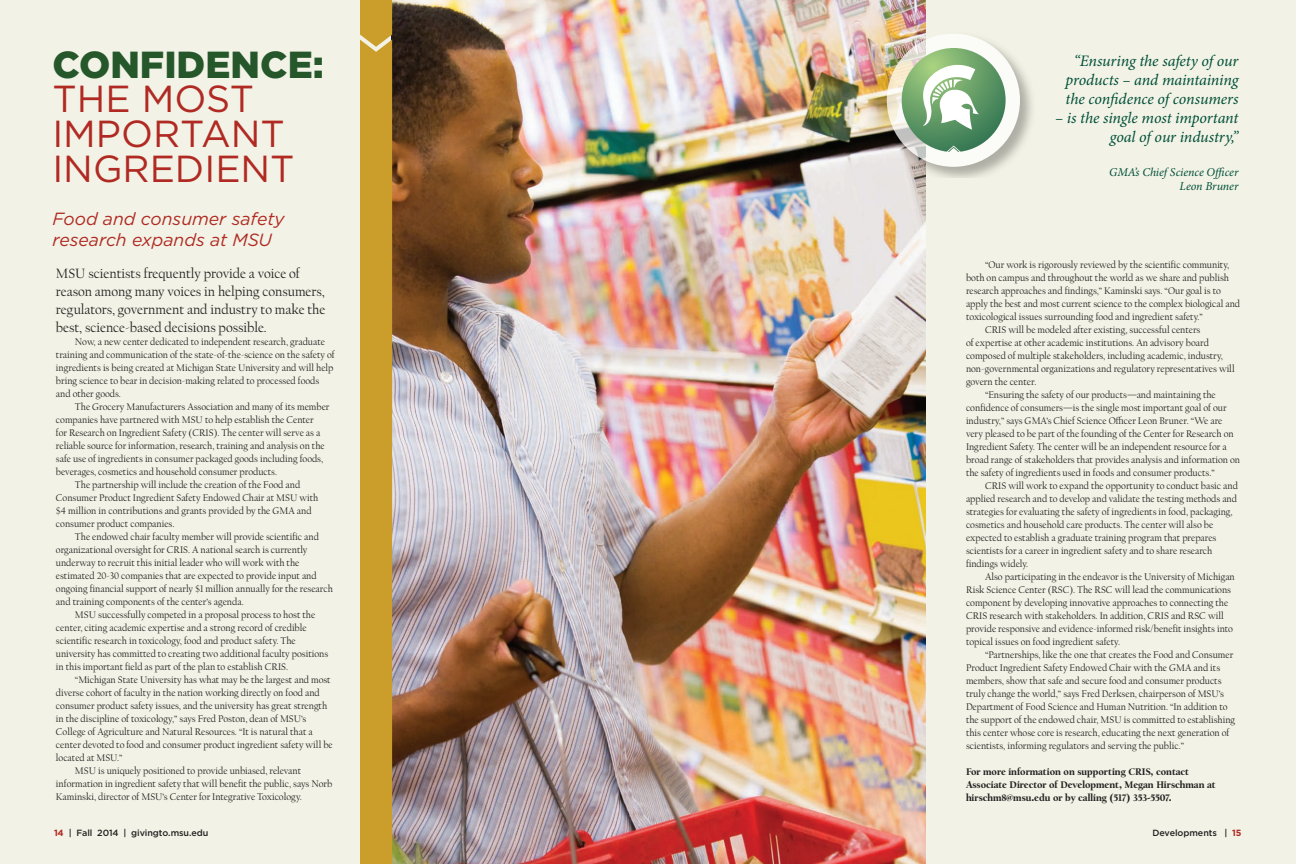
<style>
.page{position:relative;width:1296px;height:864px;background:#f2f3e6}
.page>*{position:absolute;margin:0;border:0;box-sizing:border-box;transform-origin:0 0}
.t1{font:37.6px/34.7px "Gotham";color:#b02a23}
.t2{font:italic 17.6px/20.7px "Gotham";color:#b02a23}
.t3{font:italic 16px/19.2px "Minion Pro";letter-spacing:-.01em;color:#004e38;text-align:center}
.t4{font:14px/18px "Californian FB";letter-spacing:-.005em;color:#231f20}
.t5{font:italic 12px/14.4px "Minion Pro";color:#004e38;text-align:right}
.t6{font:10px/13px "Californian FB";letter-spacing:-.005em;color:#231f20}
.t7{font:900 10px/13px "Californian FB";letter-spacing:-.005em;color:#231f20}
.t8{font:500 9px "Gotham";letter-spacing:-.01em;color:#231f20}
.s1{font-weight:900;color:#25572a}
.s2{font-weight:700;color:#b02a23}
</style>
<div class="page">
<img style="left:392px;top:0;width:534px;height:864px">
<img style="left:882px;top:29px;width:150px;height:149px">
<svg style="left:887px;top:34px;width:133px;height:133px;background:#f6f4ed"></svg>
<svg style="left:902px;top:48px;width:104px;height:104px;background:#9bbd9b"></svg>
<div style="left:360px;top:0;width:32px;height:864px;background:#cb9d2a"></div>
<p class="t1" style="left:52px;top:46px;width:273px"><span class="s1">CONFIDENCE:<br></span>THE MOST<br>IMPORTANT<br>INGREDIENT</p>
<p class="t2" style="left:52px;top:208px;width:234px">Food and consumer safety research expands at MSU</p>
<p class="t4" style="left:56px;top:265px;width:271px">MSU scientists frequently provide a voice of reason among many voices in helping consumers, regulators, government and industry to make the best, science-based decisions possible.</p>
<p class="t6" style="left:56px;top:336px;width:280px;text-indent:19px">Now, a new center dedicated to independent research, graduate training and communication of the state-of-the-science on the safety of ingredients is being created at Michigan State University and will help bring science to bear in decision-making related to processed foods and other goods.</p>
<p class="t6" style="left:56px;top:401px;width:275px;text-indent:19px">The Grocery Manufacturers Association and many of its member companies have partnered with MSU to help establish the Center<br>for Research on Ingredient Safety (CRIS). The center will serve as a reliable source for information, research, training and analysis on the safe use of ingredients in consumer packaged goods including foods, beverages, cosmetics and household consumer products.</p>
<p class="t6" style="left:56px;top:479px;width:264px;text-indent:19px">The partnership will include the creation of the Food and Consumer Product Ingredient Safety Endowed Chair at MSU with $4 million in contributions and grants provided by the GMA and consumer product companies.</p>
<p class="t6" style="left:56px;top:531px;width:278px;text-indent:19px">The endowed chair faculty member will provide scientific and organizational oversight for CRIS. A national search is currently underway to recruit this initial leader who will work with the estimated 20-30 companies that are expected to provide input and ongoing financial support of nearly $1 million annually for the research and training components of the center’s agenda.</p>
<p class="t6" style="left:56px;top:609px;width:274px;text-indent:19px">MSU successfully competed in a proposal process to host the center, citing academic expertise and a strong record of credible scientific research in toxicology, food and product safety. The university has committed to creating two additional faculty positions in this important field as part of the plan to establish CRIS.</p>
<p class="t6" style="left:56px;top:674px;width:278px;text-indent:19px">“Michigan State University has what may be the largest and most diverse cohort of faculty in the nation working directly on food and consumer product safety issues, and the university has great strength in the discipline of toxicology,” says Fred Poston, dean of MSU’s College of Agriculture and Natural Resources. “It is natural that a center devoted to food and consumer product ingredient safety will be located at MSU.”</p>
<p class="t6" style="left:56px;top:765px;width:278px;text-indent:19px">MSU is uniquely positioned to provide unbiased, relevant information in ingredient safety that will benefit the public, says Norb<br>Kaminski, director of MSU’s Center for Integrative Toxicology.</p>
<p class="t3" style="left:1066px;top:51px;width:174px">“Ensuring the safety of our products – and maintaining the confidence of consumers</p>
<p class="t3" style="left:1055px;top:108px;width:185px;text-align:right">– is the single most important goal of our industry,”</p>
<p class="t5" style="left:1109px;top:165px;width:131px">GMA’s Chief Science Officer<br>Leon Bruner</p>
<p class="t6" style="left:966px;top:259px;width:276px;text-indent:19px">“Our work is rigorously reviewed by the scientific community, both on campus and throughout the world as we share and publish research approaches and findings,” Kaminski says. “Our goal is to apply the best and most current science to the complex biological and toxicological issues surrounding food and ingredient safety.”</p>
<p class="t6" style="left:966px;top:324px;width:270px;text-indent:19px">CRIS will be modeled after existing, successful centers<br>of expertise at other academic institutions. An advisory board composed of multiple stakeholders, including academic, industry, non-governmental organizations and regulatory representatives will govern the center.</p>
<p class="t6" style="left:966px;top:389px;width:276px;text-indent:19px">“Ensuring the safety of our products—and maintaining the confidence of consumers—is the single most important goal of our industry,” says GMA’s Chief Science Officer Leon Bruner. “We are very pleased to be part of the founding of the Center for Research on Ingredient Safety. The center will be an independent resource for a broad range of stakeholders that provides analysis and information on the safety of ingredients used in foods and consumer products.”</p>
<p class="t6" style="left:966px;top:480px;width:273px;text-indent:19px">CRIS will work to expand the opportunity to conduct basic and applied research and to develop and validate the testing methods and strategies for evaluating the safety of ingredients in food, packaging, cosmetics and household care products. The center will also be expected to establish a graduate training program that prepares scientists for a career in ingredient safety and to share research findings widely.</p>
<p class="t6" style="left:966px;top:571px;width:270px;text-indent:19px">Also participating in the endeavor is the University of Michigan Risk Science Center (RSC). The RSC will lead the communications component by developing innovative approaches to connecting the CRIS research with stakeholders. In addition, CRIS and RSC will provide responsive and evidence-informed risk/benefit insights into topical issues on food ingredient safety.</p>
<p class="t6" style="left:966px;top:649px;width:271px;text-indent:19px">“Partnerships, like the one that creates the Food and Consumer Product Ingredient Safety Endowed Chair with the GMA and its members, show that safe and secure food and consumer products truly change the world,” says Fred Derksen, chairperson of MSU’s Department of Food Science and Human Nutrition. “In addition to the support of the endowed chair, MSU is committed to establishing this center whose core is research, educating the next generation of scientists, informing regulators and serving the public.”</p>
<p class="t7" style="left:966px;top:766px;width:251px">For more information on supporting CRIS, contact<br>Associate Director of Development, Megan Hirschman at hirschm8@msu.edu or by calling (517) 353-5507.</p>
<p class="t8" style="left:54px;top:826px;width:156px"><span class="s2">14</span> | Fall 2014 | givingto.msu.edu</p>
<p class="t8" style="left:1152px;top:826px;width:91px">Developments | <span class="s2">15</span></p>
</div>
